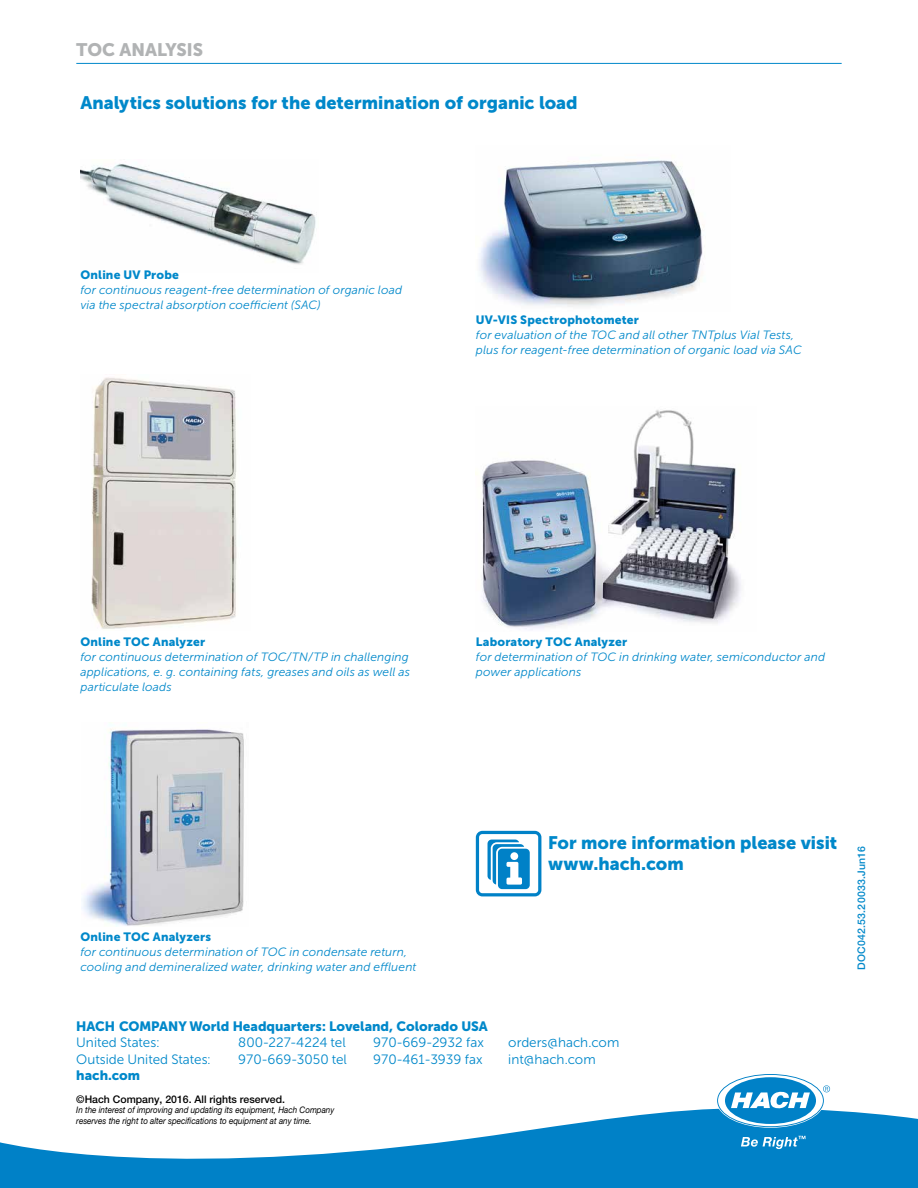
<style>
.page{position:relative;width:918px;height:1188px;background:#fff}
.page>*{position:absolute;margin:0;border:0;box-sizing:border-box;transform-origin:0 0}
.t1{font:18px/21px "Museo Sans Cyrl 900";color:#0088ca}
.t2{font:18px "Museo Sans Cyrl 900";color:#b1b3b4}
.t3{font:13.5px "Museo Sans Cyrl 300";color:#0088ca}
.t4{font:13.5px "Museo Sans Cyrl 900";color:#0088ca}
.t5{font:italic 12px/15px "Museo Sans Cyrl 300";letter-spacing:.01em;color:#0088ca}
.t6{font:12px "Museo Sans Cyrl 900";letter-spacing:.015em;color:#0088ca}
.t7{font:500 10.5px "Helvetica Neue LTW1 G";color:#000}
.t8{font:500 10.5px "Helvetica Neue LTW1 G";letter-spacing:.025em;color:#0088ca}
.t9{font:italic 9px/10.5px "Helvetica Neue LTW1 G";color:#000;scale:.9 1}
</style>
<div class="page">
<hr style="left:76px;top:63px;width:766px;height:1px;background:#0088ca">
<svg style="left:0;top:1108px;width:918px;height:80px;fill:#0081c7"></svg>
<svg style="left:718px;top:1075px;width:112px;height:51px"></svg>
<svg style="left:741px;top:1136px;width:64px;height:13px"></svg>
<svg style="left:476px;top:831px;width:65px;height:65px"></svg>
<img style="left:82px;top:729px;width:162px;height:197px">
<img style="left:479px;top:160px;width:224px;height:147px">
<img style="left:476px;top:410px;width:265px;height:220px">
<img style="left:80px;top:163px;width:236px;height:102px">
<img style="left:91px;top:377px;width:146px;height:252px">
<h1 class="t2" style="left:76px;top:39px;width:128px">TOC ANALYSIS</h1>
<h1 class="t1" style="left:80px;top:92px;width:499px">Analytics solutions for the determination of organic load</h1>
<p class="t6" style="left:80px;top:268px;width:100px">Online UV Probe</p>
<p class="t5" style="left:80px;top:282px;width:323px">for continuous reagent-free determination of organic load via the spectral absorption coefficient (SAC)</p>
<p class="t6" style="left:476px;top:313px;width:165px">UV-VIS Spectrophotometer</p>
<p class="t5" style="left:476px;top:328px;width:327px">for evaluation of the TOC and all other TNTplus Vial Tests, plus for reagent-free determination of organic load via SAC</p>
<p class="t6" style="left:80px;top:635px;width:126px">Online TOC Analyzer</p>
<p class="t5" style="left:80px;top:650px;width:331px;text-align:justify">for continuous determination of TOC/TN/TP in challenging applications, e. g. containing fats, greases and oils as well as particulate loads</p>
<p class="t6" style="left:476px;top:635px;width:153px">Laboratory TOC Analyzer</p>
<p class="t5" style="left:476px;top:650px;width:351px">for determination of TOC in drinking water, semiconductor and power applications</p>
<p class="t6" style="left:80px;top:930px;width:132px">Online TOC Analyzers</p>
<p class="t5" style="left:80px;top:944px;width:337px">for continuous determination of TOC in condensate return, cooling and demineralized water, drinking water and effluent</p>
<h1 class="t1" style="left:548px;top:832px;width:291px">For more information please visit www.hach.com</h1>
<p class="t4" style="left:76px;top:1018px;width:413px">HACH COMPANY World Headquarters: Loveland, Colorado USA</p>
<p class="t3" style="left:76px;top:1035px;width:85px">United States:</p>
<p class="t3" style="left:238px;top:1035px;width:109px">800-227-4224 tel</p>
<p class="t3" style="left:373px;top:1035px;width:112px">970-669-2932 fax</p>
<p class="t3" style="left:508px;top:1035px;width:113px">orders@hach.com</p>
<p class="t3" style="left:76px;top:1052px;width:136px">Outside United States:</p>
<p class="t3" style="left:238px;top:1052px;width:110px">970-669-3050 tel</p>
<p class="t3" style="left:373px;top:1052px;width:111px">970-461-3939 fax</p>
<p class="t3" style="left:508px;top:1052px;width:89px">int@hach.com</p>
<p class="t4" style="left:76px;top:1068px;width:65px">hach.com</p>
<p class="t7" style="left:76px;top:1093px;width:210px">©Hach Company, 2016. All rights reserved.</p>
<p class="t9" style="left:76px;top:1105px;width:288px">In the interest of improving and updating its equipment, Hach Company reserves the right to alter specifications to equipment at any time.</p>
<p class="t8" style="left:855px;top:970px;width:125px;rotate:-90deg">DOC042.53.20033.Jun16</p>
</div>
